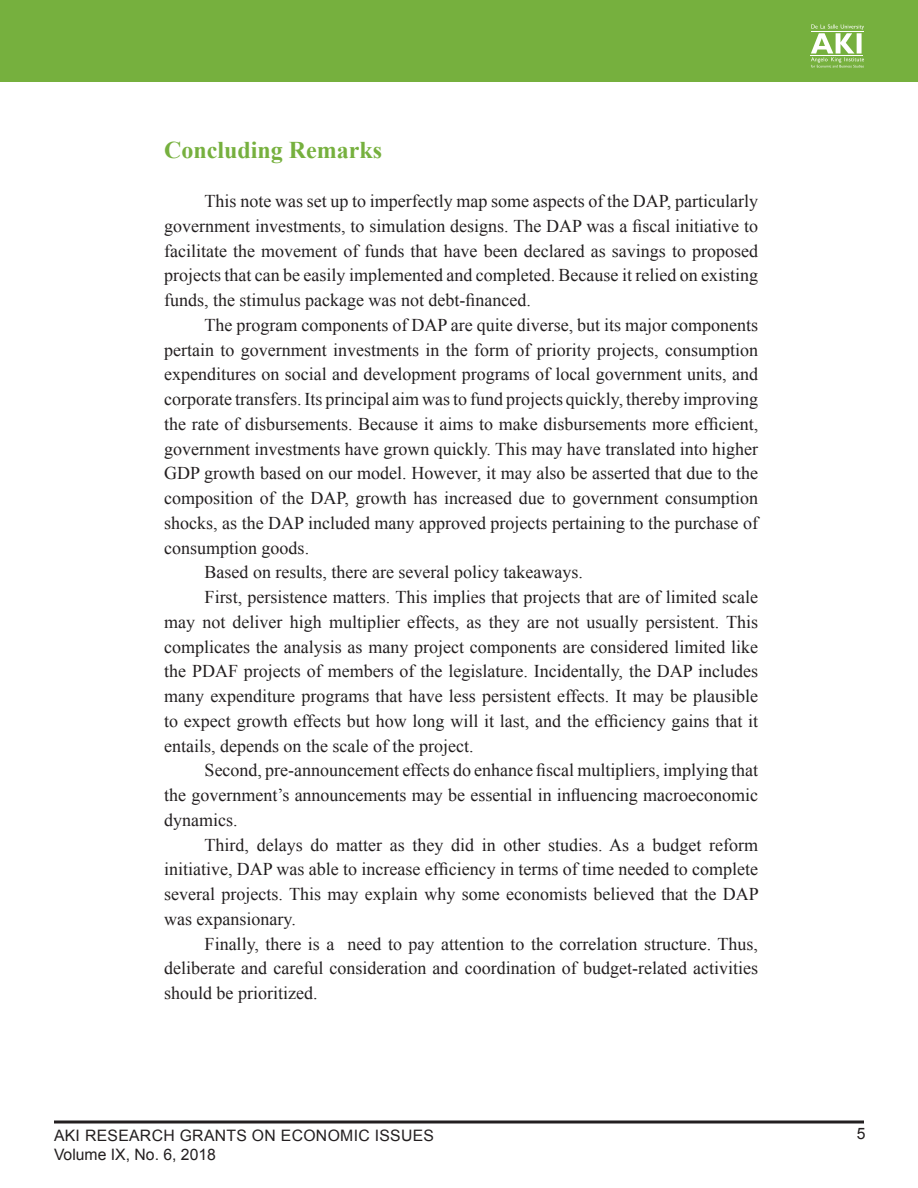
<style>
.page{position:relative;width:918px;height:1188px;background:#fff}
.page>*{position:absolute;margin:0;border:0;box-sizing:border-box;transform-origin:0 0}
.t1{font:700 24px "Times New Roman";color:#76b03e}
.t2{font:18px/24.8px "Times New Roman";color:#231f20;text-align:justify}
.t3{font:15.75px "Arial";letter-spacing:.02em;color:#231f20}
.t4{font:15.75px "Arial";color:#231f20}
</style>
<div class="page">
<div style="left:0;top:0;width:918px;height:81px;background:#76b03e"></div>
<svg style="left:811px;top:24px;width:53px;height:43px"></svg>
<hr style="left:811px;top:31px;width:52px;height:1px;background:#fff">
<hr style="left:811px;top:55px;width:52px;height:1px;background:#fff">
<svg style="left:54px;top:1120px;width:810px;height:4px;background:#595657"></svg>
<p class="t1" style="left:164px;top:134px;width:220px">Concluding Remarks</p>
<p class="t2" style="left:164px;top:188px;width:596px;text-indent:40px">This note was set up to imperfectly map some aspects of the DAP, particularly government investments, to simulation designs. The DAP was a fiscal initiative to facilitate the movement of funds that have been declared as savings to proposed projects that can be easily implemented and completed. Because it relied on existing funds, the stimulus package was not debt-financed.</p>
<p class="t2" style="left:164px;top:312px;width:596px;text-indent:40px">The program components of DAP are quite diverse, but its major components pertain to government investments in the form of priority projects, consumption expenditures on social and development programs of local government units, and corporate transfers. Its principal aim was to fund projects quickly, thereby improving the rate of disbursements. Because it aims to make disbursements more efficient, government investments have grown quickly. This may have translated into higher GDP growth based on our model. However, it may also be asserted that due to the composition of the DAP, growth has increased due to government consumption shocks, as the DAP included many approved projects pertaining to the purchase of consumption goods.</p>
<p class="t2" style="left:205px;top:560px;width:380px">Based on results, there are several policy takeaways.</p>
<p class="t2" style="left:164px;top:584px;width:596px;text-indent:40px">First, persistence matters. This implies that projects that are of limited scale may not deliver high multiplier effects, as they are not usually persistent. This complicates the analysis as many project components are considered limited like the PDAF projects of members of the legislature. Incidentally, the DAP includes many expenditure programs that have less persistent effects. It may be plausible to expect growth effects but how long will it last, and the efficiency gains that it entails, depends on the scale of the project.</p>
<p class="t2" style="left:164px;top:758px;width:596px;text-indent:40px">Second, pre-announcement effects do enhance fiscal multipliers, implying that the government’s announcements may be essential in influencing macroeconomic dynamics.</p>
<p class="t2" style="left:164px;top:832px;width:596px;text-indent:40px">Third, delays do matter as they did in other studies. As a budget reform initiative, DAP was able to increase efficiency in terms of time needed to complete several projects. This may explain why some economists believed that the DAP was expansionary.</p>
<p class="t2" style="left:164px;top:931px;width:596px;text-indent:40px">Finally, there is a need to pay attention to the correlation structure. Thus, deliberate and careful consideration and coordination of budget-related activities should be prioritized.</p>
<p class="t3" style="left:54px;top:1125px;width:382px">AKI RESEARCH GRANTS ON ECONOMIC ISSUES</p>
<p class="t4" style="left:54px;top:1144px;width:163px">Volume IX, No. 6, 2018</p>
<p class="t3" style="left:857px;top:1123px;width:10px">5</p>
</div>
